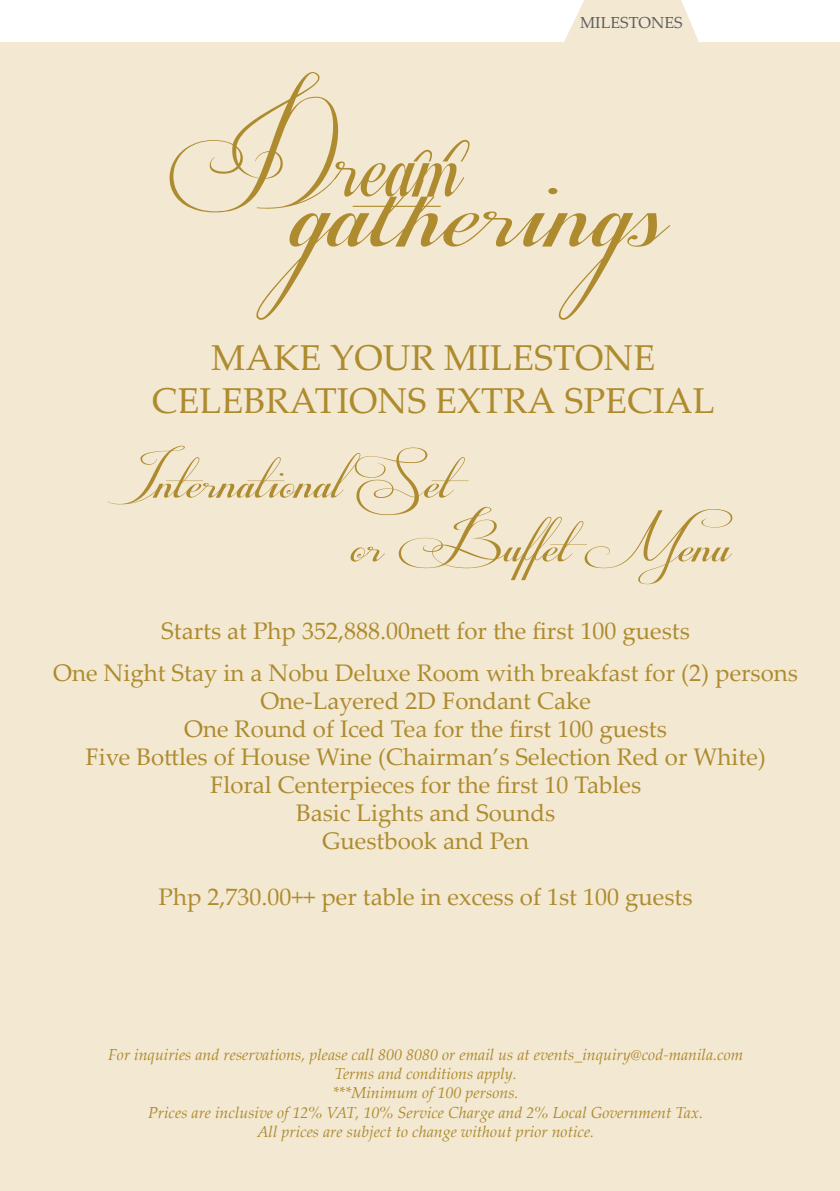
<style>
.page{position:relative;width:840px;height:1191px;background:#fff}
.page>*{position:absolute;margin:0;border:0;box-sizing:border-box;transform-origin:0 0}
.t1{font:50px/63.8px "Respective";color:#ae8b2f;scale:1.44 1}
.t2{font:36px/43.2px "Palatino Linotype";color:#ae8b2f;text-align:center}
.t3{font:24px/28px "Palatino Linotype";color:#ae8b2f;text-align:center}
.t4{font:italic 16px/19.2px "Palatino Linotype";color:#ae8b2f;text-align:center}
.t5{font:16px "Palatino Linotype";color:#5d5e5e}
</style>
<div class="page">
<div style="left:0;top:43px;width:840px;height:1148px;background:#f3e9d3"></div>
<svg style="left:548px;top:188px;width:9px;height:6px"></svg>
<svg style="left:169px;top:72px;width:300px;height:140px"></svg>
<svg style="left:256px;top:197px;width:414px;height:123px"></svg>
<svg style="left:563px;top:0;width:136px;height:43px;background:#f4ecd9"></svg>
<p class="t5" style="left:580px;top:11px;width:104px">MILESTONES</p>
<h2 class="t2" style="left:152px;top:335px;width:564px">MAKE YOUR MILESTONE<br>CELEBRATIONS EXTRA SPECIAL</h2>
<h1 class="t1" style="left:352px;top:448px;width:267px;text-indent:-233px">International Set<br>or Buffet Menu</h1>
<p class="t3" style="left:53px;top:609px;width:746px;line-height:42px">Starts at Php 352,888.00nett for the first 100 guests<br>One Night Stay in a Nobu Deluxe Room with breakfast for (2) persons</p>
<p class="t3" style="left:85px;top:686px;width:682px">One-Layered 2D Fondant Cake<br>One Round of Iced Tea for the first 100 guests<br>Five Bottles of House Wine (Chairman’s Selection Red or White)<br>Floral Centerpieces for the first 10 Tables<br>Basic Lights and Sounds<br>Guestbook and Pen</p>
<p class="t3" style="left:158px;top:882px;width:535px">Php 2,730.00++ per table in excess of 1st 100 guests</p>
<p class="t4" style="left:108px;top:1044px;width:636px">For inquiries and reservations, please call 800 8080 or email us at events_inquiry@cod-manila.com Terms and conditions apply.<br>***Minimum of 100 persons.<br>Prices are inclusive of 12% VAT, 10% Service Charge and 2% Local Government Tax.<br>All prices are subject to change without prior notice.</p>
</div>
